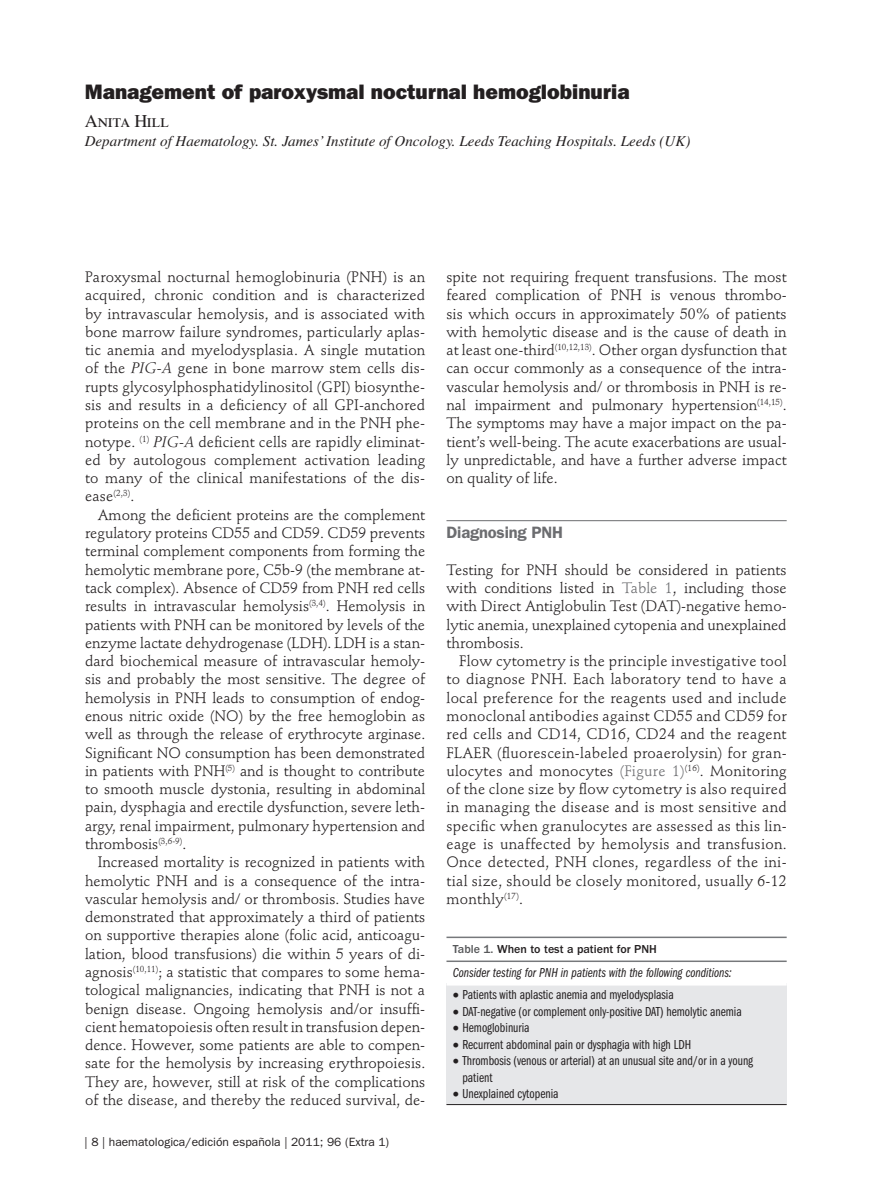
<style>
.page{position:relative;width:893px;height:1191px;background:#fff}
.page>*{position:absolute;margin:0;border:0;box-sizing:border-box;transform-origin:0 0}
.Título{font:21px "ITC Franklin Gothic Std Hvy";color:#231f20}
.Autores{font:18px "Times LT Std";letter-spacing:-.025em;color:#231f20}
.ladillo{font:600 16.5px "ITC Franklin Gothic Std";letter-spacing:-.01em;color:#6c6d70}
.texto_general{font:15px/18.3px "Stempel Schneidler Std";color:#231f20;text-align:justify}
.texto_general-primer{font:15px/18.3px "Stempel Schneidler Std";letter-spacing:.005em;color:#231f20;text-align:justify}
.centro_de_trabajo{font:italic 15px "Times LT Std";color:#231f20}
.texto_tabla{font:13.5px/16.5px "ITC Franklin Gothic Std Bk Cp";color:#231f20}
.titulines_tabla{font:13.5px "ITC Franklin Gothic Std Bk Cp It";color:#231f20}
.Cintillo_izquierdo{font:12px "ITC Franklin Gothic Std";color:#231f20}
.Título_de_tabla{font:500 12px "ITC Franklin Gothic Std";color:#231f20}
.s1{font-style:italic}
.s2{color:#6c6d70}
.s3{color:#57585a}
</style>
<div class="page">
<hr style="left:446px;top:520px;width:341px;height:1px;background:#6c6d70">
<div style="left:446px;top:983px;width:341px;height:121px;background:#e6e7e9"></div>
<hr style="left:446px;top:936px;width:341px;height:2px;background:#76787b">
<hr style="left:446px;top:960px;width:341px;height:2px;background:#76787b">
<hr style="left:446px;top:981px;width:341px;height:4px;background:#fff">
<hr style="left:446px;top:1104px;width:341px;height:1px;background:#231f20">
<p class="Título" style="left:85px;top:80px;width:546px">Management of paroxysmal nocturnal hemoglobinuria</p>
<p class="Autores" style="left:85px;top:111px;width:86px">Anita Hill</p>
<p class="centro_de_trabajo" style="left:85px;top:132px;width:607px">Department of Haematology. St. James’ Institute of Oncology. Leeds Teaching Hospitals. Leeds (UK)</p>
<p class="texto_general-primer" style="left:85px;top:268px;width:342px">Paroxysmal nocturnal hemoglobinuria (PNH) is an acquired, chronic condition and is characterized by intravascular hemolysis, and is associated with bone marrow failure syndromes, particularly aplas&shy;tic anemia and myelodysplasia. A single mutation of the <span class="s1">PIG-A</span> gene in bone marrow stem cells dis&shy;rupts glycosylphosphatidylinositol (GPI) biosynthe&shy;sis and results in a deficiency of all GPI-anchored proteins on the cell membrane and in the PNH phe&shy;notype. <sup>(1)</sup> <span class="s1">PIG-A</span> deficient cells are rapidly eliminat&shy;ed by autologous complement activation leading to many of the clinical manifestations of the dis&shy;ease<sup>(2,3)</sup>.</p>
<p class="texto_general" style="left:85px;top:506px;width:342px;text-indent:13px">Among the deficient proteins are the complement regulatory proteins CD55 and CD59. CD59 prevents terminal complement components from forming the hemolytic membrane pore, C5b-9 (the membrane at&shy;tack complex). Absence of CD59 from PNH red cells results in intravascular hemolysis<sup>(3,4)</sup>. Hemolysis in patients with PNH can be monitored by levels of the enzyme lactate dehydrogenase (LDH). LDH is a stan&shy;dard biochemical measure of intravascular hemoly&shy;sis and probably the most sensitive. The degree of hemolysis in PNH leads to consumption of endog&shy;enous nitric oxide (NO) by the free hemoglobin as well as through the release of erythrocyte arginase.<br>Significant NO consumption has been demonstrated in patients with PNH<sup>(5)</sup> and is thought to contribute to smooth muscle dystonia, resulting in abdominal pain, dysphagia and erectile dysfunction, severe leth&shy;argy, renal impairment, pulmonary hypertension and thrombosis<sup>(3,6-9)</sup>.</p>
<p class="texto_general" style="left:85px;top:853px;width:342px;text-indent:13px">Increased mortality is recognized in patients with hemolytic PNH and is a consequence of the intra&shy;vascular hemolysis and/ or thrombosis. Studies have demonstrated that approximately a third of patients on supportive therapies alone (folic acid, anticoagu&shy;lation, blood transfusions) die within 5 years of di&shy;agnosis<sup>(10,11)</sup>; a statistic that compares to some hema&shy;tological malignancies, indicating that PNH is not a benign disease. Ongoing hemolysis and/or insuffi&shy;cient hematopoiesis often result in transfusion depen&shy;dence. However, some patients are able to compen&shy;sate for the hemolysis by increasing erythropoiesis.<br>They are, however, still at risk of the complications of the disease, and thereby the reduced survival, de-</p>
<p class="Cintillo_izquierdo" style="left:85px;top:1135px;width:306px">| 8 | haematologica/edición española | 2011; 96 (Extra 1)</p>
<p class="texto_general" style="left:446px;top:268px;width:342px">spite not requiring frequent transfusions. The most feared complication of PNH is venous thrombo&shy;sis which occurs in approximately 50% of patients with hemolytic disease and is the cause of death in at least one-third<sup>(10,12,13)</sup>. Other organ dysfunction that can occur commonly as a consequence of the intra&shy;vascular hemolysis and/ or thrombosis in PNH is re&shy;nal impairment and pulmonary hypertension<sup>(14,15)</sup>.<br>The symptoms may have a major impact on the pa&shy;tient’s well-being. The acute exacerbations are usual&shy;ly unpredictable, and have a further adverse impact on quality of life.</p>
<p class="ladillo" style="left:446px;top:522px;width:118px">Diagnosing PNH</p>
<p class="texto_general-primer" style="left:446px;top:560px;width:342px">Testing for PNH should be considered in patients with conditions listed in <span class="s2">Table 1</span>, including those with Direct Antiglobulin Test (DAT)-negative hemo&shy;lytic anemia, unexplained cytopenia and unexplained thrombosis.</p>
<p class="texto_general" style="left:446px;top:652px;width:342px;text-indent:13px">Flow cytometry is the principle investigative tool to diagnose PNH. Each laboratory tend to have a local preference for the reagents used and include monoclonal antibodies against CD55 and CD59 for red cells and CD14, CD16, CD24 and the reagent FLAER (fluorescein-labeled proaerolysin) for gran&shy;ulocytes and monocytes <span class="s2">(Figure 1)</span><sup>(16)</sup>. Monitoring of the clone size by flow cytometry is also required in managing the disease and is most sensitive and specific when granulocytes are assessed as this lin&shy;eage is unaffected by hemolysis and transfusion.<br>Once detected, PNH clones, regardless of the ini&shy;tial size, should be closely monitored, usually 6-12 monthly<sup>(17)</sup>.</p>
<p class="Título_de_tabla" style="left:453px;top:942px;width:205px"><span class="s3">Table 1.</span> When to test a patient for PNH</p>
<p class="titulines_tabla" style="left:453px;top:965px;width:281px">Consider testing for PNH in patients with the following conditions:</p>
<p class="texto_tabla" style="left:453px;top:986px;width:222px">• Patients with aplastic anemia and myelodysplasia</p>
<p class="texto_tabla" style="left:453px;top:1003px;width:290px">• DAT-negative (or complement only-positive DAT) hemolytic anemia</p>
<p class="texto_tabla" style="left:453px;top:1019px;width:78px">• Hemoglobinuria</p>
<p class="texto_tabla" style="left:453px;top:1036px;width:240px">• Recurrent abdominal pain or dysphagia with high LDH</p>
<p class="texto_tabla" style="left:462px;top:1052px;width:292px;text-indent:-10px">• Thrombosis (venous or arterial) at an unusual site and/or in a young patient</p>
<p class="texto_tabla" style="left:453px;top:1085px;width:107px">• Unexplained cytopenia</p>
</div>
